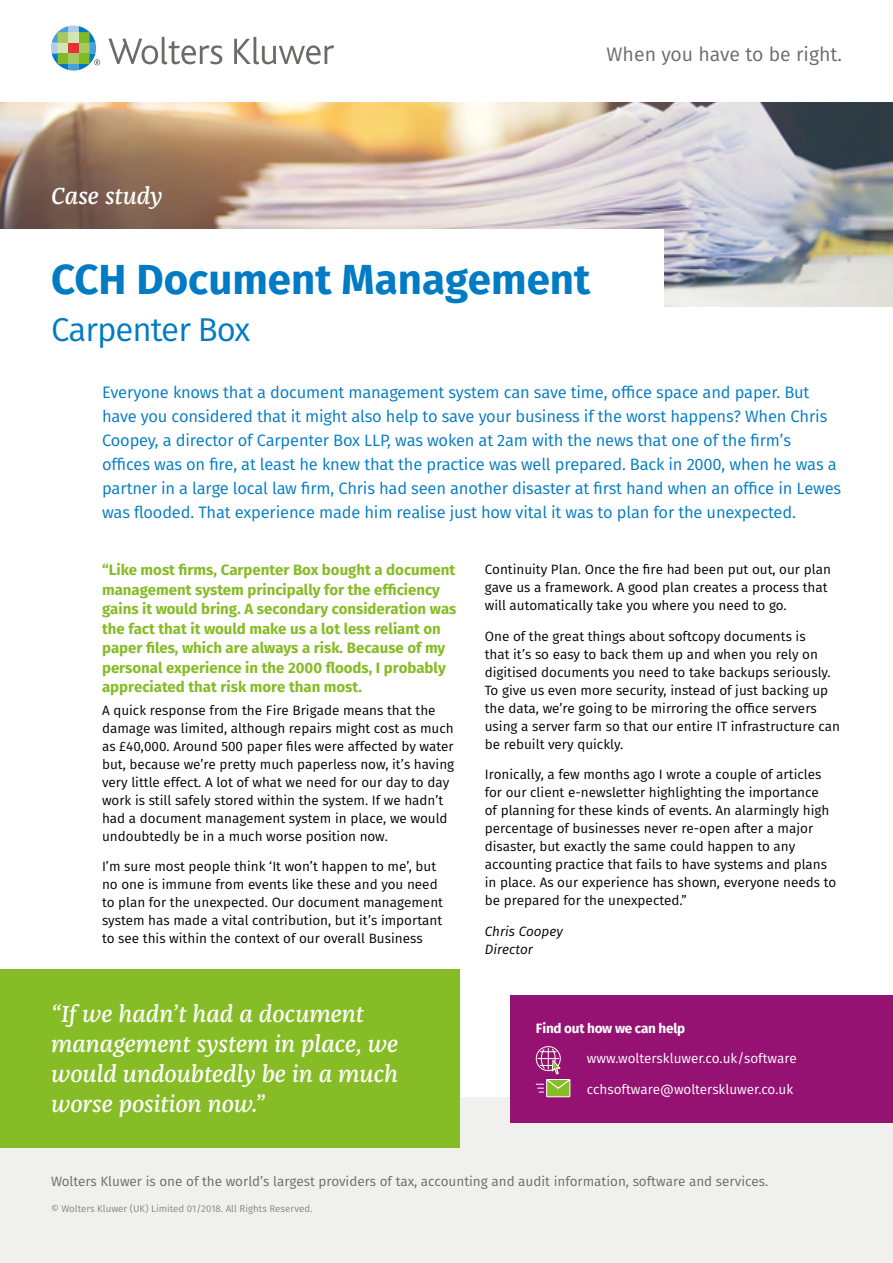
<style>
.page{position:relative;width:893px;height:1263px;background:#fff}
.page>*{position:absolute;margin:0;border:0;box-sizing:border-box;transform-origin:0 0}
.t1{font:700 42px "Fira Sans";color:#007bc4}
.t2{font:33px "Fira Sans";letter-spacing:-.03em;color:#007bc4}
.t3{font:italic 500 24px/30px "Franziska Pro";color:#fff}
.t4{font:19.5px "Fira Sans";color:#6b6b6a}
.t5{font:16.5px/24px "Fira Sans";letter-spacing:-.01em;color:#007bc4}
.t6{font:700 15px/19.5px "Fira Sans";color:#86bc25}
.t7{font:13.5px/18px "Fira Sans";color:#000}
.t8{font:13.5px "Fira Sans";color:#6b6b6a}
.t9{font:13.5px "Fira Sans";color:#fff}
.t10{font:italic 13.5px/18px "Fira Sans";color:#000}
.t11{font:700 13.5px "Fira Sans";letter-spacing:-.02em;color:#fff}
.t12{font:9.75px "Fira Sans";color:#878787}
</style>
<div class="page">
<div style="left:0;top:1097px;width:893px;height:166px;background:#f0f0ef"></div>
<img style="left:0;top:102px;width:893px;height:204px">
<div style="left:0;top:230px;width:663px;height:127px;background:#fff"></div>
<svg style="left:108px;top:37px;width:114px;height:27px"></svg>
<svg style="left:234px;top:37px;width:100px;height:27px"></svg>
<svg style="left:51px;top:26px;width:49px;height:45px"></svg>
<div style="left:0;top:969px;width:459px;height:179px;background:#86bc25"></div>
<div style="left:510px;top:995px;width:383px;height:128px;background:#951272"></div>
<div style="left:547px;top:1080px;width:23px;height:17px;background:#87bd26"></div>
<div style="left:546px;top:1079px;width:24px;height:18px;border:1px solid #fff"></div>
<svg style="left:535px;top:1046px;width:36px;height:47px"></svg>
<h3 class="t4" style="left:607px;top:39px;width:237px">When you have to be right.</h3>
<h3 class="t3" style="left:51px;top:181px;width:113px">Case study</h3>
<h1 class="t1" style="left:51px;top:244px;width:541px">CCH Document Management</h1>
<h2 class="t2" style="left:51px;top:305px;width:201px">Carpenter Box</h2>
<p class="t5" style="left:102px;top:380px;width:741px">Everyone knows that a document management system can save time, office space and paper. But have you considered that it might also help to save your business if the worst happens? When Chris Coopey, a director of Carpenter Box LLP, was woken at 2am with the news that one of the firm’s offices was on fire, at least he knew that the practice was well prepared. Back in 2000, when he was a partner in a large local law firm, Chris had seen another disaster at first hand when an office in Lewes was flooded. That experience made him realise just how vital it was to plan for the unexpected.</p>
<p class="t6" style="left:102px;top:559px;width:356px">“Like most firms, Carpenter Box bought a document management system principally for the efficiency gains it would bring. A secondary consideration was the fact that it would make us a lot less reliant on paper files, which are always a risk. Because of my personal experience in the 2000 floods, I probably appreciated that risk more than most.</p>
<p class="t7" style="left:102px;top:701px;width:354px">A quick response from the Fire Brigade means that the damage was limited, although repairs might cost as much as £40,000. Around 500 paper files were affected by water but, because we’re pretty much paperless now, it’s having very little effect. A lot of what we need for our day to day work is still safely stored within the system. If we hadn’t had a document management system in place, we would undoubtedly be in a much worse position now.</p>
<p class="t7" style="left:102px;top:857px;width:342px">I’m sure most people think ‘It won’t happen to me’, but no one is immune from events like these and you need to plan for the unexpected. Our document management system has made a vital contribution, but it’s important to see this within the context of our overall Business</p>
<h3 class="t3" style="left:51px;top:999px;width:349px">“If we hadn’t had a document management system in place, we would undoubtedly be in a much worse position now.”</h3>
<p class="t7" style="left:485px;top:560px;width:348px">Continuity Plan. Once the fire had been put out, our plan gave us a framework. A good plan creates a process that will automatically take you where you need to go.</p>
<p class="t7" style="left:485px;top:627px;width:357px">One of the great things about softcopy documents is<br>that it’s so easy to back them up and when you rely on digitised documents you need to take backups seriously.<br>To give us even more security, instead of just backing up the data, we’re going to be mirroring the office servers using a server farm so that our entire IT infrastructure can be rebuilt very quickly.</p>
<p class="t7" style="left:485px;top:765px;width:353px">Ironically, a few months ago I wrote a couple of articles for our client e-newsletter highlighting the importance<br>of planning for these kinds of events. An alarmingly high percentage of businesses never re-open after a major disaster, but exactly the same could happen to any accounting practice that fails to have systems and plans in place. As our experience has shown, everyone needs to be prepared for the unexpected.”</p>
<p class="t10" style="left:485px;top:922px;width:80px">Chris Coopey<br>Director</p>
<p class="t11" style="left:536px;top:1017px;width:151px">Find out how we can help</p>
<p class="t9" style="left:587px;top:1048px;width:212px">www.wolterskluwer.co.uk/software</p>
<p class="t9" style="left:587px;top:1080px;width:208px">cchsoftware@wolterskluwer.co.uk</p>
<p class="t8" style="left:51px;top:1171px;width:719px">Wolters Kluwer is one of the world’s largest providers of tax, accounting and audit information, software and services.</p>
<p class="t12" style="left:51px;top:1201px;width:263px">© Wolters Kluwer (UK) Limited 01/2018. All Rights Reserved.</p>
</div>
